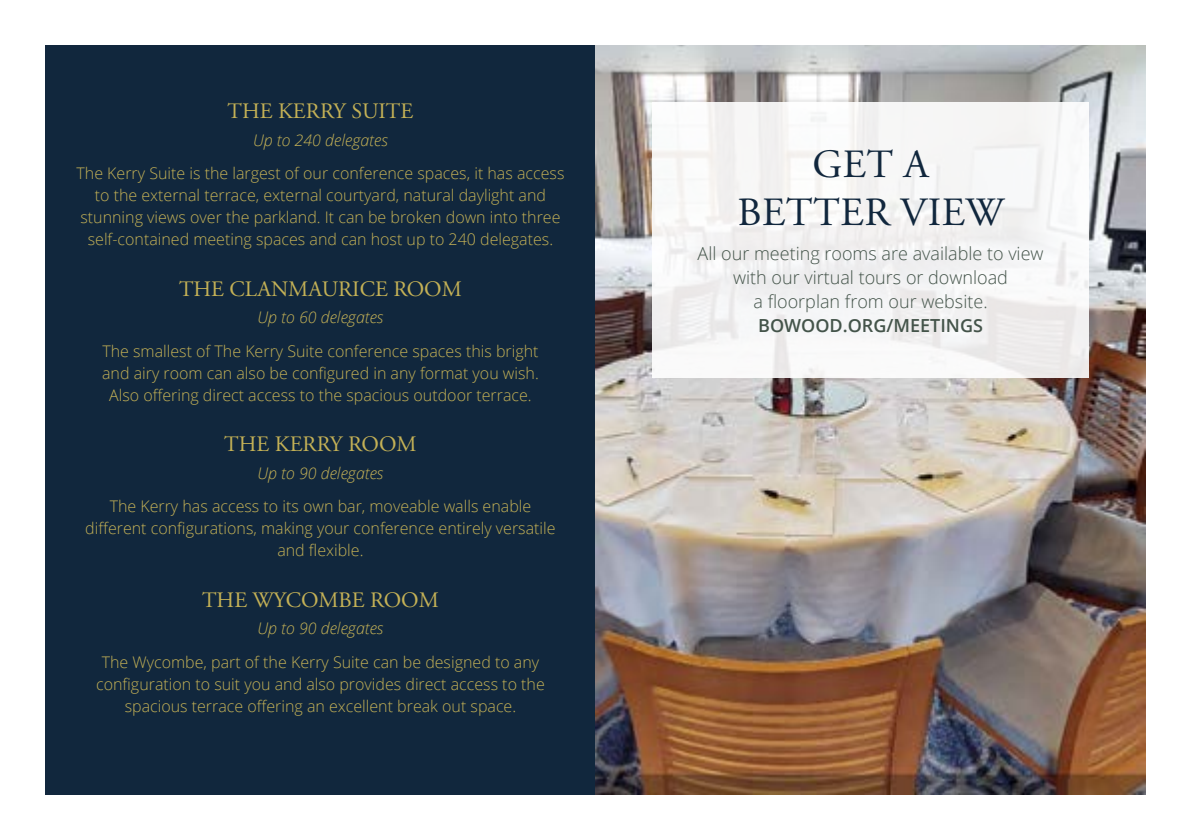
<style>
.page{position:relative;width:1191px;height:840px;background:#fff}
.page>*{position:absolute;margin:0;border:0;box-sizing:border-box;transform-origin:0 0}
.t1{font:40px/48px "Adobe Garamond Pro";letter-spacing:.015em;color:#11273d;text-align:center}
.t2{font:22px "Adobe Garamond Pro";color:#c4b156}
.t3{font:300 18px/24px "Open Sans";color:#44544a;text-align:center}
.t4{font:600 18px "Open Sans";color:#44544a}
.t5{font:300 16px/22px "Open Sans";color:#c4b156;text-align:center}
.t6{font:italic 300 16px "Open Sans";color:#c4b156}
</style>
<div class="page">
<div style="left:45px;top:45px;width:550px;height:749px;background:#11273d"></div>
<img style="left:595px;top:45px;width:550px;height:749px">
<div style="left:652px;top:102px;width:437px;height:275px;background:#f5f5f5"></div>
<h2 class="t2" style="left:227px;top:98px;width:187px">THE KERRY SUITE</h2>
<p class="t6" style="left:253px;top:129px;width:136px">Up to 240 delegates</p>
<p class="t5" style="left:76px;top:162px;width:489px">The Kerry Suite is the largest of our conference spaces, it has access to the external terrace, external courtyard, natural daylight and stunning views over the parkland. It can be broken down into three self-contained meeting spaces and can host up to 240 delegates.</p>
<h2 class="t2" style="left:179px;top:275px;width:284px">THE CLANMAURICE ROOM</h2>
<p class="t6" style="left:257px;top:306px;width:127px">Up to 60 delegates</p>
<p class="t5" style="left:102px;top:339px;width:438px">The smallest of The Kerry Suite conference spaces this bright and airy room can also be configured in any format you wish.<br>Also offering direct access to the spacious outdoor terrace.</p>
<h2 class="t2" style="left:224px;top:431px;width:194px">THE KERRY ROOM</h2>
<p class="t6" style="left:257px;top:462px;width:127px">Up to 90 delegates</p>
<p class="t5" style="left:85px;top:494px;width:472px">The Kerry has access to its own bar, moveable walls enable different configurations, making your conference entirely versatile and flexible.</p>
<h2 class="t2" style="left:202px;top:586px;width:238px">THE WYCOMBE ROOM</h2>
<p class="t6" style="left:257px;top:617px;width:127px">Up to 90 delegates</p>
<p class="t5" style="left:96px;top:650px;width:450px">The Wycombe, part of the Kerry Suite can be designed to any configuration to suit you and also provides direct access to the spacious terrace offering an excellent break out space.</p>
<h1 class="t1" style="left:737px;top:141px;width:268px">GET A<br>BETTER VIEW</h1>
<p class="t3" style="left:697px;top:241px;width:347px">All our meeting rooms are available to view with our virtual tours or download<br>a floorplan from our website.</p>
<p class="t4" style="left:758px;top:313px;width:226px">BOWOOD.ORG/MEETINGS</p>
</div>
